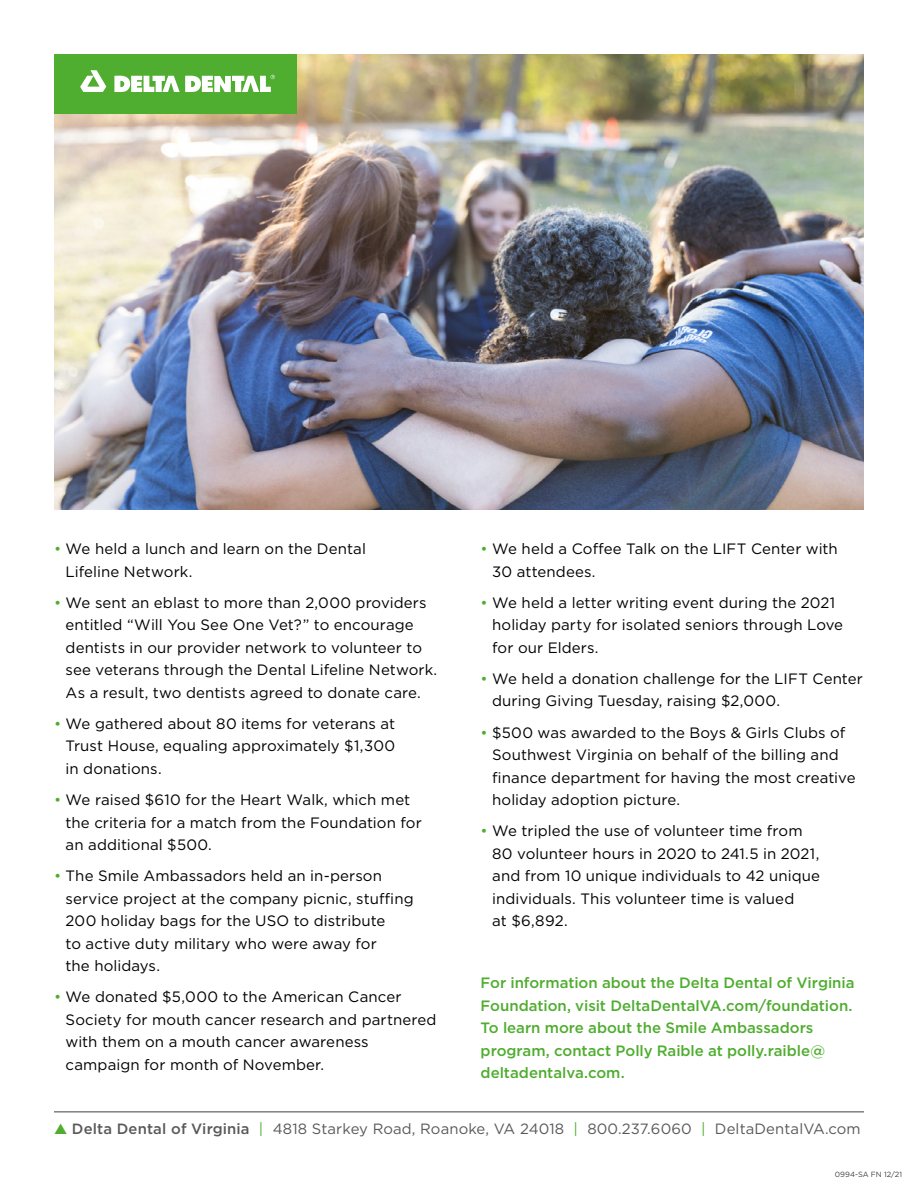
<style>
.page{position:relative;width:918px;height:1188px;background:#fff}
.page>*{position:absolute;margin:0;border:0;box-sizing:border-box;transform-origin:0 0}
.Body_Copy{font:15px/22.5px "Gotham";letter-spacing:.005em;color:#000}
.CTA{font:500 15px/22.5px "Gotham";color:#4fad2f}
.t1{font:14.85px "Gotham";letter-spacing:.01em;color:#595959}
.t2{font:7.5px "Gotham";color:#404040}
.s1{color:#4fad2f}
.s2{font-weight:500}
</style>
<div class="page">
<hr style="left:54px;top:1112px;width:810px;height:1px;background:#404040">
<img style="left:54px;top:54px;width:810px;height:456px">
<div style="left:54px;top:54px;width:243px;height:60px;background:#4fad2f"></div>
<svg style="left:80px;top:70px;width:26px;height:22px"></svg>
<svg style="left:114px;top:75px;width:161px;height:17px"></svg>
<p class="Body_Copy" style="left:66px;top:537px;width:302px;text-indent:-12px"><span class="s1">•</span> We held a lunch and learn on the Dental<br>Lifeline Network.</p>
<p class="Body_Copy" style="left:66px;top:591px;width:373px;text-indent:-12px"><span class="s1">•</span> We sent an eblast to more than 2,000 providers entitled “Will You See One Vet?” to encourage dentists in our provider network to volunteer to see veterans through the Dental Lifeline Network.<br>As a result, two dentists agreed to donate care.</p>
<p class="Body_Copy" style="left:66px;top:712px;width:331px;text-align:justify;text-indent:-12px"><span class="s1">•</span> We gathered about 80 items for veterans at Trust House, equaling approximately $1,300 in donations.</p>
<p class="Body_Copy" style="left:66px;top:788px;width:358px;text-indent:-12px"><span class="s1">•</span> We raised $610 for the Heart Walk, which met the criteria for a match from the Foundation for an additional $500.</p>
<p class="Body_Copy" style="left:66px;top:864px;width:350px;text-indent:-12px"><span class="s1">•</span> The Smile Ambassadors held an in-person service project at the company picnic, stuffing 200 holiday bags for the USO to distribute<br>to active duty military who were away for<br>the holidays.</p>
<p class="Body_Copy" style="left:66px;top:985px;width:372px;text-indent:-12px"><span class="s1">•</span> We donated $5,000 to the American Cancer Society for mouth cancer research and partnered with them on a mouth cancer awareness campaign for month of November.</p>
<p class="Body_Copy" style="left:492px;top:537px;width:347px;text-indent:-12px"><span class="s1">•</span> We held a Coffee Talk on the LIFT Center with<br>30 attendees.</p>
<p class="Body_Copy" style="left:492px;top:591px;width:353px;text-indent:-12px"><span class="s1">•</span> We held a letter writing event during the 2021 holiday party for isolated seniors through Love for our Elders.</p>
<p class="Body_Copy" style="left:492px;top:667px;width:372px;text-indent:-12px"><span class="s1">•</span> We held a donation challenge for the LIFT Center during Giving Tuesday, raising $2,000.</p>
<p class="Body_Copy" style="left:492px;top:721px;width:365px;text-indent:-12px"><span class="s1">•</span> $500 was awarded to the Boys &amp; Girls Clubs of Southwest Virginia on behalf of the billing and finance department for having the most creative holiday adoption picture.</p>
<p class="Body_Copy" style="left:492px;top:819px;width:329px;text-indent:-12px"><span class="s1">•</span> We tripled the use of volunteer time from 80 volunteer hours in 2020 to 241.5 in 2021, and from 10 unique individuals to 42 unique individuals. This volunteer time is valued<br>at $6,892.</p>
<p class="CTA" style="left:481px;top:972px;width:376px">For information about the Delta Dental of Virginia Foundation, visit DeltaDentalVA.com/foundation.<br>To learn more about the Smile Ambassadors program, contact Polly Raible at polly.raible@ deltadentalva.com.</p>
<p class="t1" style="left:54px;top:1119px;width:808px"><span class="s1">▲</span> <span class="s2">Delta Dental of Virginia</span> <span class="s1">|</span> 4818 Starkey Road, Roanoke, VA 24018 <span class="s1">|</span> 800.237.6060 <span class="s1">|</span> DeltaDentalVA.com</p>
<p class="t2" style="left:835px;top:1169px;width:69px">0994-SA FN 12/21</p>
</div>
